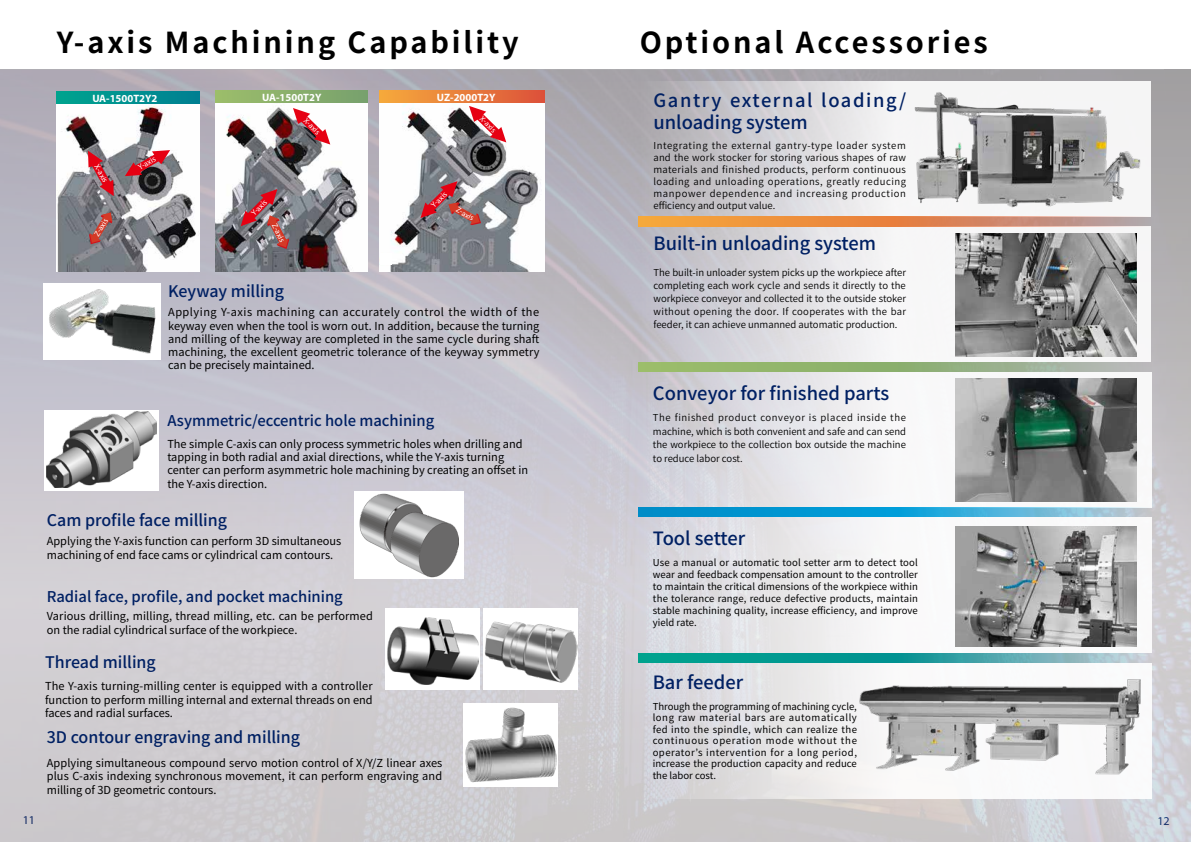
<style>
.page{position:relative;width:1191px;height:842px;background:#fff}
.page>*{position:absolute;margin:0;border:0;box-sizing:border-box;transform-origin:0 0}
.t1{font:28.9px "Gen Yo Gothic TW B";letter-spacing:.1em;color:#000}
.t2{font:18.3px "Gen Yo Gothic TW M";color:#002063}
.t3{font:18.3px/22px "Gen Yo Gothic TW M";letter-spacing:.07em;color:#002063}
.t4{font:16px "Gen Yo Gothic TW M";color:#002063}
.t5{font:14.8px "Gen Yo Gothic TW M";color:#002063}
.t6{font:12px "Myriad Pro";color:#002063}
.t7{font:11px/13.2px "Gen Yo Gothic TW R";color:#000;text-align:justify}
.t8{font:700 10.7px "Myriad Pro";color:#fff}
.t9{font:9.6px/12px "Gen Yo Gothic TW N";color:#000;text-align:justify}
.t10{font:9.6px/11.5px "Gen Yo Gothic TW R";letter-spacing:.01em;color:#000;text-align:justify}
.t11{font:8px "Myriad Variable Concept";color:#fff}
</style>
<div class="page">
<img style="left:0;top:69px;width:1191px;height:773px">
<div style="left:43px;top:283px;width:117px;height:77px;background:#fff"></div>
<img style="left:49px;top:289px;width:107px;height:65px">
<div style="left:45px;top:411px;width:114px;height:80px;background:#fff"></div>
<img style="left:47px;top:412px;width:110px;height:76px">
<div style="left:354px;top:491px;width:110px;height:88px;background:#fff"></div>
<img style="left:359px;top:494px;width:99px;height:83px">
<div style="left:386px;top:609px;width:94px;height:81px;background:#fff"></div>
<div style="left:483px;top:609px;width:94px;height:81px;background:#fff"></div>
<img style="left:484px;top:621px;width:93px;height:62px">
<img style="left:387px;top:618px;width:91px;height:67px">
<div style="left:463px;top:703px;width:95px;height:84px;background:#fff"></div>
<img style="left:465px;top:707px;width:91px;height:76px">
<svg style="left:638px;top:81px;width:513px;height:136px"></svg>
<img style="left:914px;top:91px;width:227px;height:120px">
<svg style="left:638px;top:226px;width:513px;height:136px"></svg>
<svg style="left:638px;top:372px;width:513px;height:135px"></svg>
<div style="left:638px;top:517px;width:513px;height:136px;background:linear-gradient(to right,#dedde2,#fff)"></div>
<div style="left:638px;top:663px;width:513px;height:136px;background:linear-gradient(to right,#dad9dd,#fff)"></div>
<img style="left:955px;top:234px;width:181px;height:123px">
<img style="left:955px;top:526px;width:181px;height:121px">
<img style="left:853px;top:673px;width:291px;height:119px">
<svg style="left:215px;top:91px;width:152px;height:13px;background:#92b576"></svg>
<img style="left:215px;top:104px;width:152px;height:167px">
<svg style="left:293px;top:108px;width:37px;height:37px"></svg>
<svg style="left:241px;top:189px;width:48px;height:60px;background:#926369"></svg>
<svg style="left:57px;top:92px;width:142px;height:13px;background:#139998"></svg>
<img style="left:57px;top:105px;width:142px;height:166px">
<svg style="left:88px;top:151px;width:26px;height:45px"></svg>
<svg style="left:125px;top:150px;width:45px;height:26px"></svg>
<svg style="left:89px;top:212px;width:23px;height:32px"></svg>
<svg style="left:380px;top:91px;width:164px;height:13px;background:#ea874a"></svg>
<img style="left:380px;top:104px;width:164px;height:167px">
<svg style="left:469px;top:106px;width:37px;height:36px"></svg>
<svg style="left:420px;top:181px;width:61px;height:44px;background:#a06e74"></svg>
<div style="left:380px;top:253px;width:12px;height:12px;background:#fff"></div>
<img style="left:955px;top:378px;width:181px;height:123px">
<svg style="left:638px;top:217px;width:513px;height:9px;background:#dc9058"></svg>
<svg style="left:638px;top:362px;width:513px;height:10px;background:#99b480"></svg>
<svg style="left:638px;top:653px;width:513px;height:10px;background:#34a4a2"></svg>
<svg style="left:638px;top:507px;width:513px;height:10px;background:#32a7d5"></svg>
<h1 class="t1" style="left:57px;top:26px;width:463px">Y-axis Machining Capability</h1>
<p class="t8" style="left:92px;top:91px;width:67px">UA-1500T2Y2</p>
<p class="t11" style="left:101px;top:163px;width:21px;rotate:61deg">X-axis</p>
<p class="t11" style="left:136px;top:164px;width:20px;rotate:-30deg">Y-axis</p>
<p class="t11" style="left:92px;top:233px;width:21px;rotate:-58deg">Z-axis</p>
<p class="t8" style="left:262px;top:90px;width:61px">UA-1500T2Y</p>
<p class="t11" style="left:308px;top:116px;width:21px;rotate:45deg">X-axis</p>
<p class="t11" style="left:249px;top:211px;width:20px;rotate:-46deg">Y-axis</p>
<p class="t11" style="left:278px;top:222px;width:21px;rotate:63deg">Z-axis</p>
<p class="t8" style="left:437px;top:91px;width:60px">UZ-2000T2Y</p>
<p class="t11" style="left:484px;top:114px;width:21px;rotate:45deg">X-axis</p>
<p class="t11" style="left:429px;top:203px;width:20px;rotate:-45deg">Y-axis</p>
<p class="t11" style="left:459px;top:205px;width:21px;rotate:30deg">Z-axis</p>
<h3 class="t4" style="left:168px;top:282px;width:117px">Keyway milling</h3>
<p class="t7" style="left:168px;top:306px;width:373px">Applying Y-axis machining can accurately control the width of the keyway even when the tool is worn out. In addition, because the turning and milling of the keyway are completed in the same cycle during shaft machining, the excellent geometric tolerance of the keyway symmetry can be precisely maintained.</p>
<h3 class="t5" style="left:167px;top:412px;width:268px">Asymmetric/eccentric hole machining</h3>
<p class="t7" style="left:167px;top:438px;width:362px;text-align:left">The simple C-axis can only process symmetric holes when drilling and tapping in both radial and axial directions, while the Y-axis turning center can perform asymmetric hole machining by creating an offset in the Y-axis direction.</p>
<h3 class="t4" style="left:47px;top:511px;width:182px">Cam profile face milling</h3>
<p class="t7" style="left:47px;top:535px;width:296px">Applying the Y-axis function can perform 3D simultaneous machining of end face cams or cylindrical cam contours.</p>
<h3 class="t5" style="left:47px;top:588px;width:297px">Radial face, profile, and pocket machining</h3>
<p class="t7" style="left:47px;top:610px;width:327px">Various drilling, milling, thread milling, etc. can be performed on the radial cylindrical surface of the workpiece.</p>
<h3 class="t4" style="left:45px;top:653px;width:112px">Thread milling</h3>
<p class="t7" style="left:45px;top:680px;width:329px">The Y-axis turning-milling center is equipped with a controller function to perform milling internal and external threads on end faces and radial surfaces.</p>
<h3 class="t4" style="left:47px;top:728px;width:255px">3D contour engraving and milling</h3>
<p class="t7" style="left:47px;top:757px;width:397px">Applying simultaneous compound servo motion control of X/Y/Z linear axes plus C-axis indexing synchronous movement, it can perform engraving and milling of 3D geometric contours.</p>
<h1 class="t1" style="left:639px;top:26px;width:350px">Optional Accessories</h1>
<h2 class="t3" style="left:653px;top:90px;width:254px">Gantry external loading/ unloading system</h2>
<p class="t9" style="left:653px;top:140px;width:254px">Integrating the external gantry-type loader system and the work stocker for storing various shapes of raw materials and finished products, perform continuous loading and unloading operations, greatly reducing manpower dependence and increasing production efficiency and output value.</p>
<h2 class="t2" style="left:653px;top:233px;width:224px">Built-in unloading system</h2>
<p class="t9" style="left:653px;top:266px;width:254px;line-height:13px">The built-in unloader system picks up the workpiece after completing each work cycle and sends it directly to the workpiece conveyor and collected it to the outside stoker without opening the door. If cooperates with the bar feeder, it can achieve unmanned automatic production.</p>
<h2 class="t2" style="left:653px;top:383px;width:238px">Conveyor for finished parts</h2>
<p class="t9" style="left:653px;top:411px;width:254px;line-height:13.5px">The finished product conveyor is placed inside the machine, which is both convenient and safe and can send the workpiece to the collection box outside the machine to reduce labor cost.</p>
<h2 class="t2" style="left:653px;top:528px;width:94px">Tool setter</h2>
<p class="t10" style="left:653px;top:557px;width:266px;line-height:12px">Use a manual or automatic tool setter arm to detect tool wear and feedback compensation amount to the controller to maintain the critical dimensions of the workpiece within the tolerance range, reduce defective products, maintain stable machining quality, increase efficiency, and improve yield rate.</p>
<h2 class="t2" style="left:652px;top:672px;width:92px">Bar feeder</h2>
<p class="t10" style="left:652px;top:701px;width:206px">Through the programming of machining cycle, long raw material bars are automatically fed into the spindle, which can realize the continuous operation mode without the operator’s intervention for a long period, increase the production capacity and reduce the labor cost.</p>
<p class="t6" style="left:23px;top:812px;width:14px">11</p>
<p class="t6" style="left:1157px;top:813px;width:14px">12</p>
</div>
